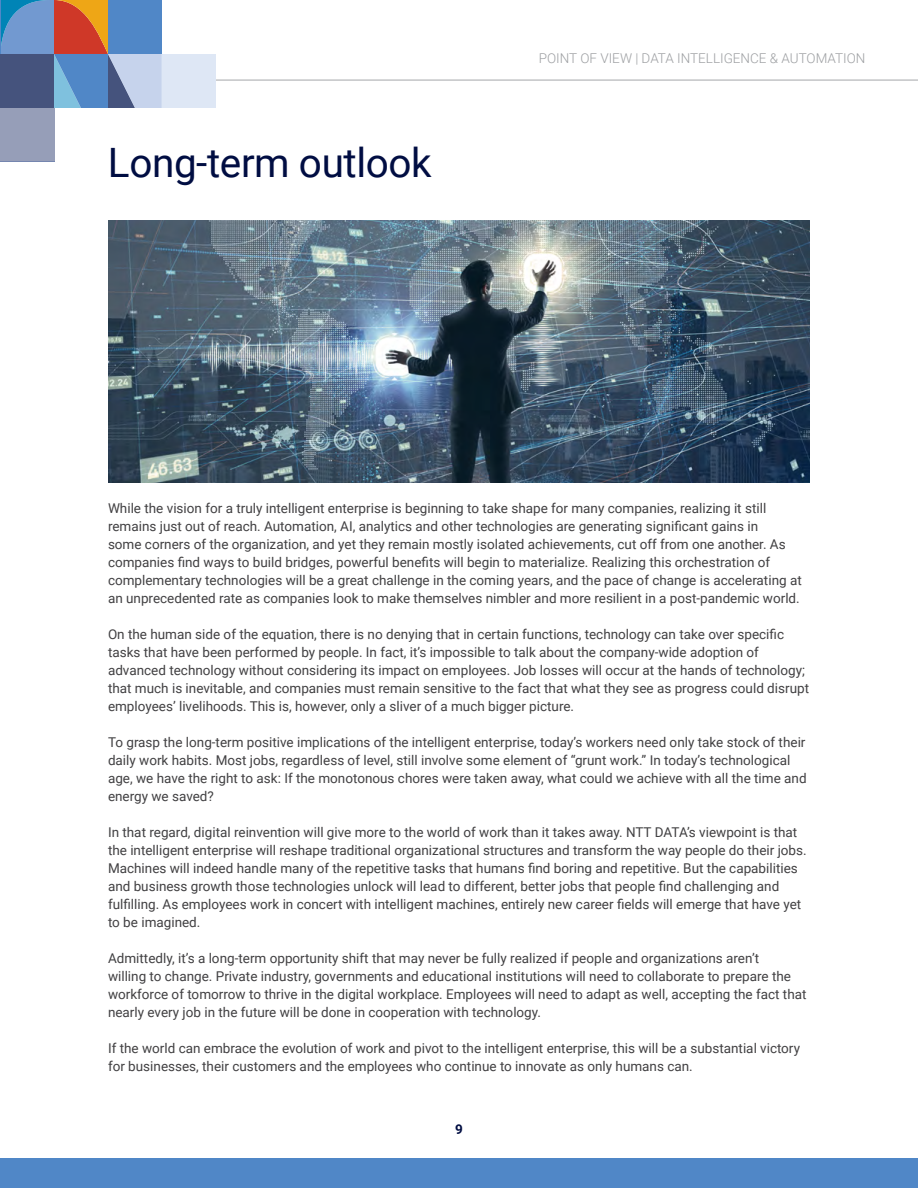
<style>
.page{position:relative;width:918px;height:1188px;background:#fff}
.page>*{position:absolute;margin:0;border:0;box-sizing:border-box;transform-origin:0 0}
.t1{font:40.5px "Roboto";letter-spacing:-.01em;color:#000d42}
.t2{font:13.5px/18px "Roboto";color:#414042}
.t3{font:300 13.5px "Roboto";color:#9d9fa2}
.t4{font:700 13.5px "Roboto";color:#000d42}
</style>
<div class="page">
<div style="left:0;top:1158px;width:918px;height:30px;background:#5087c7"></div>
<hr style="left:216px;top:79px;width:702px;height:2px;background:#c2c4c6">
<svg style="left:0;top:0;width:162px;height:108px;background:#7783a2"></svg>
<div style="left:0;top:108px;width:54px;height:54px;background:#969eb8"></div>
<div style="left:162px;top:54px;width:54px;height:54px;background:#dee7f5"></div>
<hr style="left:0;top:0;width:1px;height:54px;background:#5087c7">
<img style="left:108px;top:220px;width:702px;height:263px">
<h1 class="t1" style="left:108px;top:134px;width:325px">Long-term outlook</h1>
<p class="t3" style="left:539px;top:49px;width:328px">POINT OF VIEW | DATA INTELLIGENCE &amp; AUTOMATION</p>
<p class="t2" style="left:108px;top:499px;width:695px">While the vision for a truly intelligent enterprise is beginning to take shape for many companies, realizing it still remains just out of reach. Automation, AI, analytics and other technologies are generating significant gains in<br>some corners of the organization, and yet they remain mostly isolated achievements, cut off from one another. As companies find ways to build bridges, powerful benefits will begin to materialize. Realizing this orchestration of complementary technologies will be a great challenge in the coming years, and the pace of change is accelerating at an unprecedented rate as companies look to make themselves nimbler and more resilient in a post-pandemic world.</p>
<p class="t2" style="left:108px;top:625px;width:703px">On the human side of the equation, there is no denying that in certain functions, technology can take over specific tasks that have been performed by people. In fact, it’s impossible to talk about the company-wide adoption of advanced technology without considering its impact on employees. Job losses will occur at the hands of technology; that much is inevitable, and companies must remain sensitive to the fact that what they see as progress could disrupt employees’ livelihoods. This is, however, only a sliver of a much bigger picture.</p>
<p class="t2" style="left:108px;top:733px;width:700px">To grasp the long-term positive implications of the intelligent enterprise, today’s workers need only take stock of their daily work habits. Most jobs, regardless of level, still involve some element of “grunt work.” In today’s technological age, we have the right to ask: If the monotonous chores were taken away, what could we achieve with all the time and energy we saved?</p>
<p class="t2" style="left:108px;top:823px;width:700px">In that regard, digital reinvention will give more to the world of work than it takes away. NTT DATA’s viewpoint is that the intelligent enterprise will reshape traditional organizational structures and transform the way people do their jobs.<br>Machines will indeed handle many of the repetitive tasks that humans find boring and repetitive. But the capabilities and business growth those technologies unlock will lead to different, better jobs that people find challenging and fulfilling. As employees work in concert with intelligent machines, entirely new career fields will emerge that have yet to be imagined.</p>
<p class="t2" style="left:108px;top:949px;width:700px">Admittedly, it’s a long-term opportunity shift that may never be fully realized if people and organizations aren’t<br>willing to change. Private industry, governments and educational institutions will need to collaborate to prepare the workforce of tomorrow to thrive in the digital workplace. Employees will need to adapt as well, accepting the fact that nearly every job in the future will be done in cooperation with technology.</p>
<p class="t2" style="left:108px;top:1039px;width:694px">If the world can embrace the evolution of work and pivot to the intelligent enterprise, this will be a substantial victory for businesses, their customers and the employees who continue to innovate as only humans can.</p>
<p class="t4" style="left:455px;top:1120px;width:9px">9</p>
</div>
